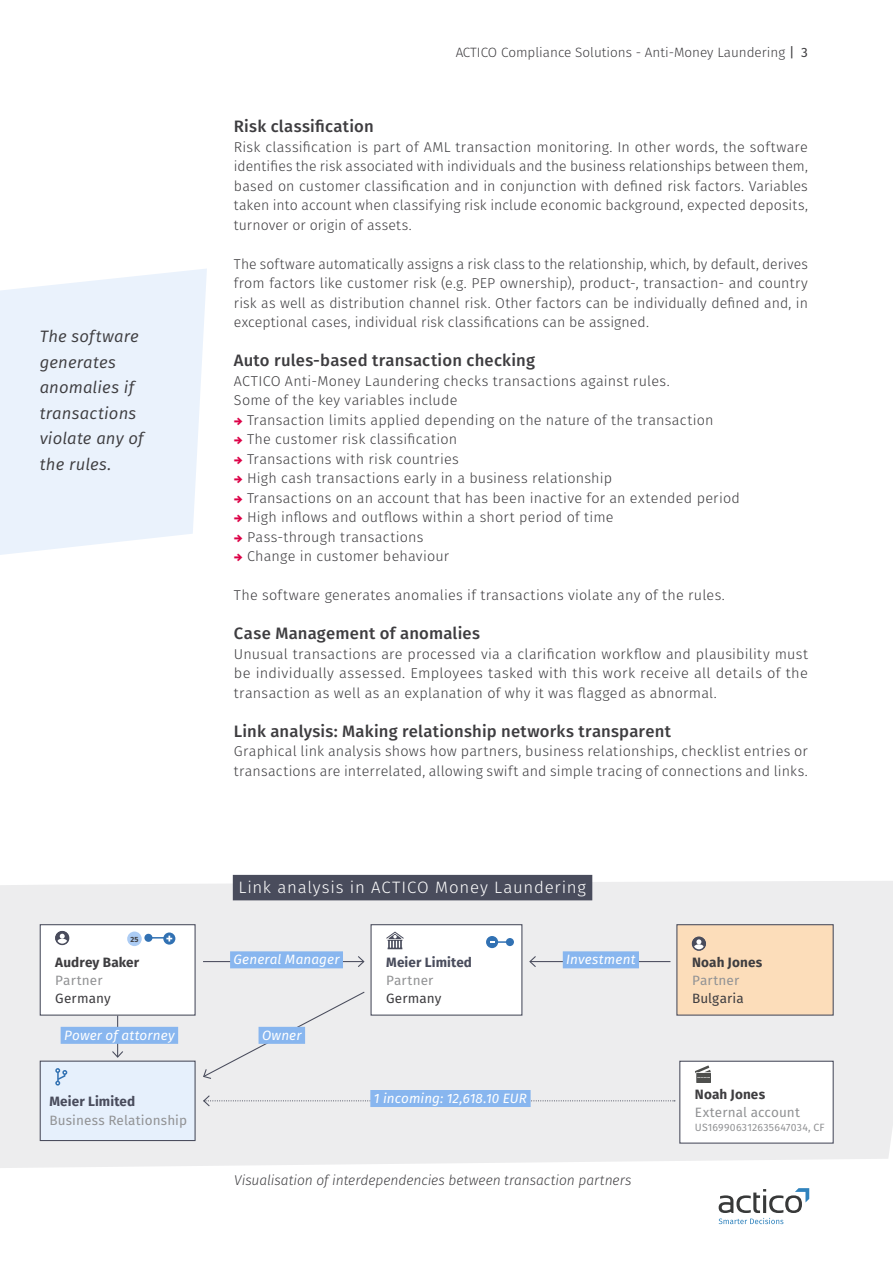
<style>
.page{position:relative;width:893px;height:1263px;background:#fff}
.page>*{position:absolute;margin:0;border:0;box-sizing:border-box;transform-origin:0 0}
.t1{font:500 16.5px "Fira Sans";letter-spacing:.01em;color:#3e3d40}
.t2{font:italic 16.5px/25.5px "Fira Sans";letter-spacing:.01em;color:#3e3d40}
.t3{font:300 16.5px "Fira Sans";letter-spacing:.045em;color:#fff}
.t4{font:300 14.25px/19.5px "Fira Sans";letter-spacing:.015em;color:#3e3d40;text-align:justify}
.t5{font:italic 300 14.1px "Fira Sans";letter-spacing:-.005em;color:#3e3d40}
.t6{font:italic 13.5px "Fira Sans";letter-spacing:.01em;color:#fff}
.t7{font:13.5px "Fira Sans";letter-spacing:.005em;color:#929395}
.t8{font:300 13.5px "Fira Sans";color:#3e3d40}
.t9{font:700 13.5px "Fira Sans";letter-spacing:.01em;color:#3e3d40}
.t10{font:700 13.5px "Fira Sans";letter-spacing:.01em;color:#494c5c}
.t11{font:13.5px "Fira Sans";letter-spacing:.005em;color:#3e3d40}
.t12{font:10.5px "Fira Sans";letter-spacing:.02em;color:#929395}
.t13{font:700 7.5px "Fira Sans";color:#3e3d40}
.s1{font-weight:400}
.s2{font-family:"Source Sans Pro";font-weight:900;color:#dc0046}
</style>
<div class="page">
<svg style="left:719px;top:1188px;width:90px;height:36px"></svg>
<svg style="left:0;top:269px;width:207px;height:286px;fill:#eaf2fc"></svg>
<div style="left:0;top:881px;width:893px;height:287px;background:#ededee"></div>
<div style="left:40px;top:924px;width:156px;height:92px;background:#fff;border:1px solid #494c5c"></div>
<div style="left:371px;top:924px;width:151px;height:92px;background:#fff;border:1px solid #494c5c"></div>
<div style="left:676px;top:924px;width:158px;height:92px;background:#fcddba;border:1px solid #494c5c"></div>
<div style="left:40px;top:1060px;width:156px;height:81px;background:#e6f0fc;border:1px solid #494c5c"></div>
<div style="left:679px;top:1061px;width:155px;height:82px;background:#fff;border:1px solid #494c5c"></div>
<div style="left:233px;top:875px;width:359px;height:25px;background:#494c5c"></div>
<svg style="left:55px;top:931px;width:14px;height:14px"></svg>
<svg style="left:60px;top:934px;width:5px;height:5px"></svg>
<div style="left:57px;top:939px;width:10px;height:6px;background:#fff;border-radius:50%"></div>
<div style="left:55px;top:931px;width:14px;height:14px;border:2px solid #494c5c;border-radius:50%"></div>
<div style="left:692px;top:937px;width:14px;height:13px;background:#494c5c;border-radius:50%"></div>
<svg style="left:696px;top:939px;width:5px;height:5px"></svg>
<svg style="left:694px;top:944px;width:10px;height:6px"></svg>
<div style="left:692px;top:936px;width:14px;height:15px;border:2px solid #494c5c;border-radius:50%"></div>
<svg style="left:144px;top:934px;width:8px;height:8px"></svg>
<div style="left:506px;top:938px;width:8px;height:8px;background:#3171b3;border-radius:50%"></div>
<div style="left:127px;top:931px;width:15px;height:15px;background:#acccf4;border-radius:50%"></div>
<hr style="left:492px;top:941px;width:21px;height:2px;background:#3171b3">
<svg style="left:163px;top:932px;width:12px;height:13px"></svg>
<svg style="left:146px;top:936px;width:26px;height:5px"></svg>
<svg style="left:486px;top:936px;width:12px;height:12px"></svg>
<svg style="left:55px;top:1068px;width:12px;height:17px"></svg>
<svg style="left:202px;top:1094px;width:473px;height:13px"></svg>
<hr style="left:203px;top:961px;width:161px;height:1px;background:#494c5c">
<svg style="left:357px;top:955px;width:8px;height:13px"></svg>
<hr style="left:530px;top:961px;width:140px;height:1px;background:#494c5c">
<svg style="left:528px;top:955px;width:9px;height:13px"></svg>
<div style="left:202px;top:991px;width:164px;height:89px;background:#ededee"></div>
<div style="left:370px;top:1090px;width:161px;height:17px;background:#88b6ef"></div>
<div style="left:563px;top:951px;width:76px;height:17px;background:#88b6ef"></div>
<div style="left:230px;top:951px;width:113px;height:17px;background:#88b6ef"></div>
<div style="left:259px;top:1027px;width:46px;height:17px;background:#88b6ef"></div>
<svg style="left:386px;top:931px;width:18px;height:18px"></svg>
<svg style="left:695px;top:1065px;width:16px;height:18px"></svg>
<hr style="left:117px;top:1016px;width:1px;height:41px;background:#494c5c">
<svg style="left:111px;top:1050px;width:13px;height:8px"></svg>
<div style="left:61px;top:1027px;width:117px;height:17px;background:#88b6ef"></div>
<p class="t2" style="left:40px;top:324px;width:105px">The software generates anomalies if transactions violate any of the rules.</p>
<p class="t13" style="left:130px;top:933px;width:10px">25</p>
<p class="t9" style="left:55px;top:951px;width:85px">Audrey Baker</p>
<p class="t7" style="left:55px;top:970px;width:49px">Partner</p>
<p class="t11" style="left:55px;top:988px;width:57px">Germany</p>
<p class="t6" style="left:64px;top:1025px;width:112px">Power of attorney</p>
<p class="t10" style="left:49px;top:1090px;width:87px">Meier Limited</p>
<p class="t7" style="left:49px;top:1110px;width:139px">Business Relationship</p>
<p class="t8" style="left:456px;top:43px;width:354px">ACTICO Compliance Solutions - Anti-Money Laundering <span class="s1">| 3</span></p>
<p class="t1" style="left:234px;top:113px;width:141px">Risk classification</p>
<p class="t4" style="left:234px;top:137px;width:576px">Risk classification is part of AML transaction monitoring. In other words, the software identifies the risk associated with individuals and the business relationships between them, based on customer classification and in conjunction with defined risk factors. Variables taken into account when classifying risk include economic background, expected deposits, turnover or origin of assets.</p>
<p class="t4" style="left:234px;top:254px;width:576px">The software automatically assigns a risk class to the relationship, which, by default, derives from factors like customer risk (e.g. PEP ownership), product-, transaction- and country risk as well as distribution channel risk. Other factors can be individually defined and, in exceptional cases, individual risk classifications can be assigned.</p>
<p class="t1" style="left:234px;top:347px;width:303px">Auto rules-based transaction checking</p>
<p class="t4" style="left:234px;top:371px;width:437px">ACTICO Anti-Money Laundering checks transactions against rules.<br>Some of the key variables include</p>
<p class="t4" style="left:234px;top:410px;width:481px"><span class="s2">→</span> Transaction limits applied depending on the nature of the transaction</p>
<p class="t4" style="left:234px;top:429px;width:225px"><span class="s2">→</span> The customer risk classification</p>
<p class="t4" style="left:234px;top:449px;width:226px"><span class="s2">→</span> Transactions with risk countries</p>
<p class="t4" style="left:234px;top:468px;width:380px"><span class="s2">→</span> High cash transactions early in a business relationship</p>
<p class="t4" style="left:234px;top:488px;width:508px"><span class="s2">→</span> Transactions on an account that has been inactive for an extended period</p>
<p class="t4" style="left:234px;top:507px;width:381px"><span class="s2">→</span> High inflows and outflows within a short period of time</p>
<p class="t4" style="left:234px;top:527px;width:191px"><span class="s2">→</span> Pass-through transactions</p>
<p class="t4" style="left:234px;top:546px;width:217px"><span class="s2">→</span> Change in customer behaviour</p>
<p class="t4" style="left:234px;top:585px;width:492px">The software generates anomalies if transactions violate any of the rules.</p>
<p class="t1" style="left:234px;top:620px;width:248px">Case Management of anomalies</p>
<p class="t4" style="left:234px;top:644px;width:576px">Unusual transactions are processed via a clarification workflow and plausibility must be individually assessed. Employees tasked with this work receive all details of the transaction as well as an explanation of why it was flagged as abnormal.</p>
<p class="t1" style="left:234px;top:717px;width:439px">Link analysis: Making relationship networks transparent</p>
<p class="t4" style="left:234px;top:741px;width:576px">Graphical link analysis shows how partners, business relationships, checklist entries or transactions are interrelated, allowing swift and simple tracing of connections and links.</p>
<p class="t3" style="left:238px;top:875px;width:349px">Link analysis in ACTICO Money Laundering</p>
<p class="t6" style="left:234px;top:949px;width:107px">General Manager</p>
<p class="t6" style="left:566px;top:949px;width:71px">Investment</p>
<p class="t10" style="left:386px;top:951px;width:87px">Meier Limited</p>
<p class="t7" style="left:386px;top:970px;width:49px">Partner</p>
<p class="t11" style="left:386px;top:988px;width:57px">Germany</p>
<p class="t6" style="left:262px;top:1025px;width:41px">Owner</p>
<p class="t6" style="left:374px;top:1088px;width:155px">1 incoming: 12,618.10 EUR</p>
<p class="t5" style="left:234px;top:1170px;width:399px">Visualisation of interdependencies between transaction partners</p>
<p class="t9" style="left:692px;top:951px;width:72px">Noah Jones</p>
<p class="t7" style="left:692px;top:970px;width:49px">Partner</p>
<p class="t11" style="left:692px;top:988px;width:53px">Bulgaria</p>
<p class="t9" style="left:695px;top:1083px;width:72px">Noah Jones</p>
<p class="t7" style="left:695px;top:1102px;width:106px">External account</p>
<p class="t12" style="left:695px;top:1119px;width:131px">US169906312635647034, CF</p>
</div>
